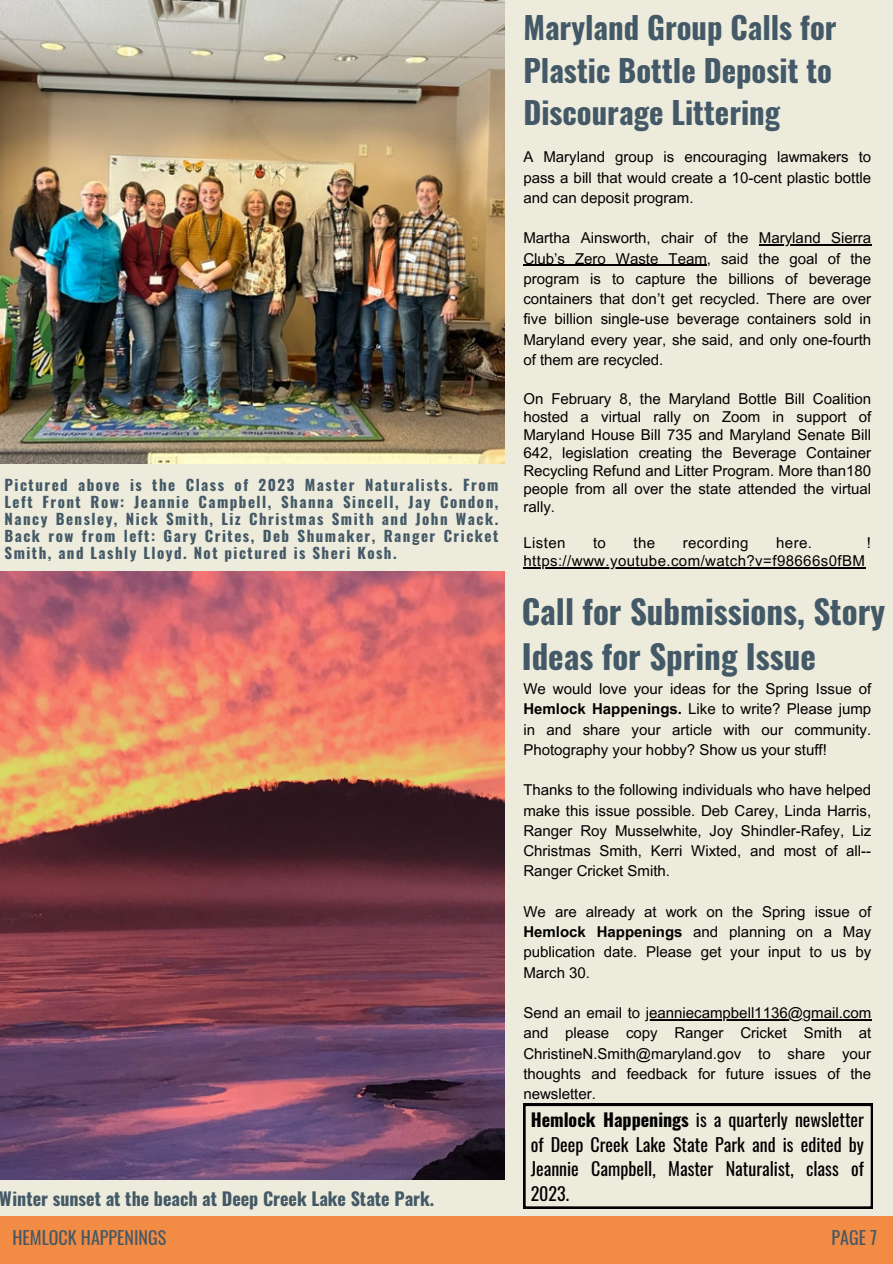
<style>
.page{position:relative;width:893px;height:1264px;background:#fff}
.page>*{position:absolute;margin:0;border:0;box-sizing:border-box;transform-origin:0 0}
.t1{font:700 33px/45.9px "Oswald";color:#435967}
.t2{font:700 30.75px/42.8px "Oswald";color:#435967}
.t3{font:18px/24.8px "Oswald";color:#000;text-align:justify}
.t4{font:700 18px "Oswald";color:#435967}
.t5{font:18px "Oswald";color:#435967}
.t6{font:15px/20.2px "Arial MT Pro";color:#000;text-align:justify}
.t7{font:700 15px/16.8px "Oswald";letter-spacing:.1em;color:#435967;text-align:justify}
.t8{font:15px "Arial MT Pro";letter-spacing:.03em;color:#000}
.s1{font-weight:700}
</style>
<div class="page">
<div style="left:0;top:0;width:892px;height:1263px;background:#edebdb"></div>
<div style="left:0;top:1215px;width:892px;height:48px;background:#f28b43"></div>
<img style="left:0;top:0;width:504px;height:464px">
<img style="left:0;top:571px;width:504px;height:608px">
<svg style="left:523px;top:1103px;width:349px;height:105px"></svg>
<hr style="left:759px;top:244px;width:112px;height:2px;background:#000">
<hr style="left:523px;top:265px;width:183px;height:1px;background:#000">
<hr style="left:523px;top:567px;width:342px;height:1px;background:#000">
<hr style="left:646px;top:1019px;width:225px;height:1px;background:#000">
<p class="t7" style="left:4px;top:476px;width:495px">Pictured above is the Class of 2023 Master Naturalists. From Left Front Row: Jeannie Campbell, Shanna Sincell, Jay Condon, Nancy Bensley, Nick Smith, Liz Christmas Smith and John Wack.<br>Back row from left: Gary Crites, Deb Shumaker, Ranger Cricket Smith, and Lashly Lloyd. Not pictured is Sheri Kosh.</p>
<p class="t4" style="left:0;top:1184px;width:436px">Winter sunset at the beach at Deep Creek Lake State Park.</p>
<h2 class="t2" style="left:523px;top:4px;width:315px">Maryland Group Calls for<br>Plastic Bottle Deposit to<br>Discourage Littering</h2>
<p class="t6" style="left:523px;top:149px;width:349px">A Maryland group is encouraging lawmakers to pass a bill that would create a 10-cent plastic bottle and can deposit program.</p>
<p class="t6" style="left:523px;top:230px;width:349px">Martha Ainsworth, chair of the Maryland Sierra Club’s Zero Waste Team, said the goal of the program is to capture the billions of beverage containers that don’t get recycled. There are over five billion single-use beverage containers sold in Maryland every year, she said, and only one-fourth of them are recycled.</p>
<p class="t6" style="left:523px;top:392px;width:349px;line-height:18px">On February 8, the Maryland Bottle Bill Coalition hosted a virtual rally on Zoom in support of Maryland House Bill 735 and Maryland Senate Bill 642, legislation creating the Beverage Container Recycling Refund and Litter Program. More than180 people from all over the state attended the virtual rally.</p>
<p class="t6" style="left:523px;top:535px;width:44px">Listen</p>
<p class="t6" style="left:593px;top:535px;width:14px">to</p>
<p class="t6" style="left:633px;top:535px;width:23px">the</p>
<p class="t8" style="left:682px;top:537px;width:67px">recording</p>
<p class="t6" style="left:776px;top:535px;width:37px">here.</p>
<p class="t6" style="left:866px;top:535px;width:6px">!</p>
<p class="t8" style="left:523px;top:555px;width:343px">https://www.youtube.com/watch?v=f98666s0fBM</p>
<h1 class="t1" style="left:521px;top:586px;width:365px">Call for Submissions, Story<br>Ideas for Spring Issue</h1>
<p class="t6" style="left:523px;top:680px;width:349px">We would love your ideas for the Spring Issue of <span class="s1">Hemlock Happenings.</span> Like to write? Please jump in and share your article with our community.<br>Photography your hobby? Show us your stuff!</p>
<p class="t6" style="left:523px;top:781px;width:349px">Thanks to the following individuals who have helped make this issue possible. Deb Carey, Linda Harris, Ranger Roy Musselwhite, Joy Shindler-Rafey, Liz Christmas Smith, Kerri Wixted, and most of all-- Ranger Cricket Smith.</p>
<p class="t6" style="left:523px;top:903px;width:349px">We are already at work on the Spring issue of <span class="s1">Hemlock Happenings</span> and planning on a May publication date. Please get your input to us by March 30.</p>
<p class="t6" style="left:523px;top:1004px;width:349px">Send an email to jeanniecampbell1136@gmail.com and please copy Ranger Cricket Smith at ChristineN.Smith@maryland.gov to share your thoughts and feedback for future issues of the newsletter.</p>
<p class="t3" style="left:530px;top:1106px;width:335px"><span class="s1">Hemlock Happenings</span> is a quarterly newsletter of Deep Creek Lake State Park and is edited by Jeannie Campbell, Master Naturalist, class of 2023.</p>
<p class="t5" style="left:12px;top:1223px;width:155px">HEMLOCK HAPPENINGS</p>
<p class="t5" style="left:831px;top:1223px;width:47px">PAGE 7</p>
</div>
